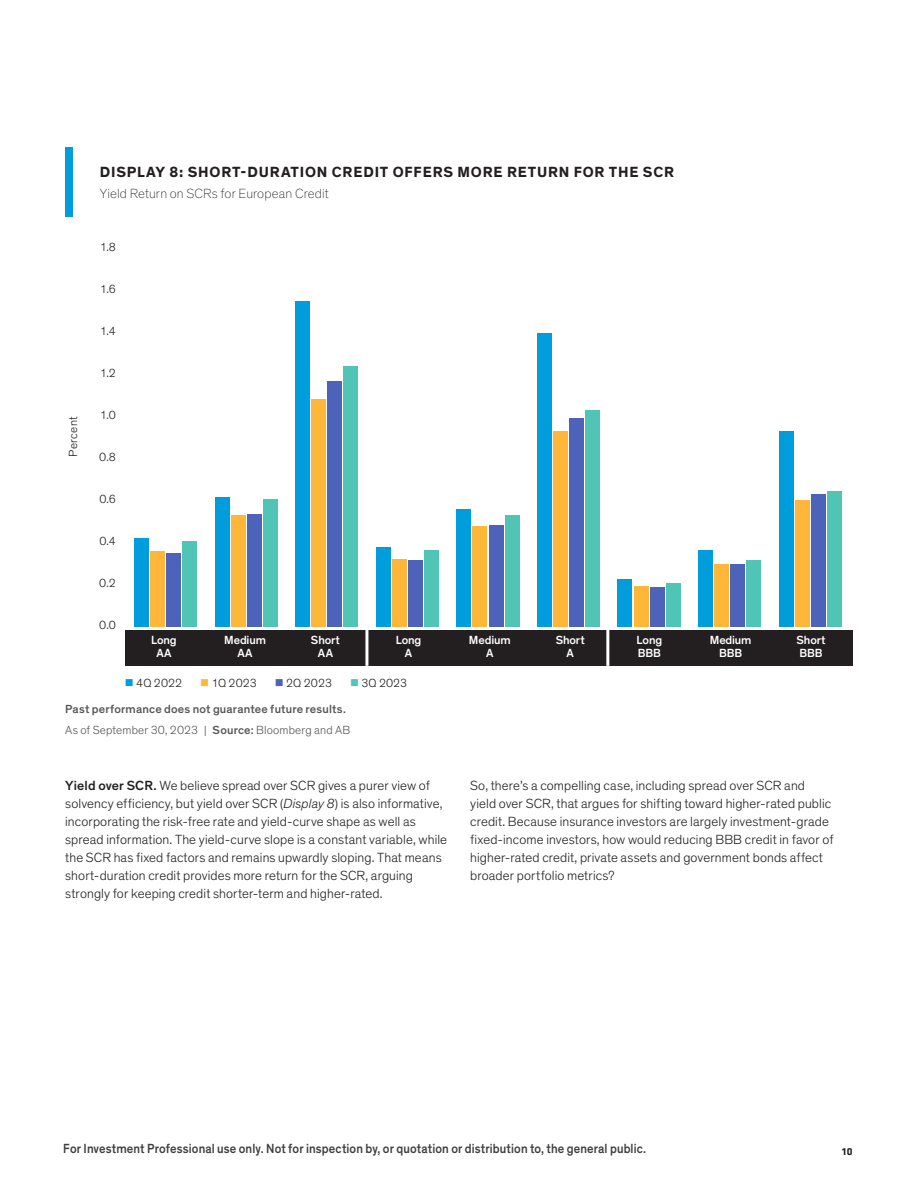
<style>
.page{position:relative;width:918px;height:1188px;background:#fff}
.page>*{position:absolute;margin:0;border:0;box-sizing:border-box;transform-origin:0 0}
.t1{font:700 15px "Theinhardt";letter-spacing:.055em;color:#231f20}
.t2{font:300 13.5px/18px "Theinhardt";letter-spacing:.01em;color:#231f20}
.t3{font:500 13.5px "Theinhardt";letter-spacing:.01em;color:#3e3e3f;scale:.9 1}
.t4{font:100 13.5px "Theinhardt";letter-spacing:.01em;color:#231f20}
.t5{font:500 12px/20.2px "Theinhardt";letter-spacing:.015em;color:#57585a}
.t6{font:500 12px/13.2px "Theinhardt";letter-spacing:-.01em;color:#fff;text-align:center}
.t7{font:300 12px "Theinhardt";letter-spacing:.005em;color:#231f20}
.t8{font:300 12px "Theinhardt";letter-spacing:.03em;color:#231f20}
.t9{font:700 10.5px "Klavika";color:#231f20}
.s1{color:#009ddc}
.s2{color:#ffb639}
.s3{color:#4c63b9}
.s4{color:#51c5b5}
.s5{font-weight:300}
.s6{font-weight:500}
.s7{font-style:italic}
</style>
<div class="page">
<div style="left:65px;top:147px;width:8px;height:69px;background:#009ddc"></div>
<div style="left:125px;top:630px;width:728px;height:35px;background:#231f20"></div>
<div style="left:183px;top:541px;width:14px;height:85px;background:#51c5b5"></div>
<div style="left:263px;top:499px;width:15px;height:127px;background:#51c5b5"></div>
<div style="left:344px;top:366px;width:14px;height:260px;background:#51c5b5"></div>
<div style="left:424px;top:550px;width:15px;height:76px;background:#51c5b5"></div>
<div style="left:505px;top:515px;width:14px;height:111px;background:#51c5b5"></div>
<div style="left:585px;top:410px;width:15px;height:216px;background:#51c5b5"></div>
<div style="left:666px;top:583px;width:14px;height:43px;background:#51c5b5"></div>
<div style="left:746px;top:560px;width:15px;height:66px;background:#51c5b5"></div>
<div style="left:827px;top:491px;width:15px;height:135px;background:#51c5b5"></div>
<div style="left:166px;top:553px;width:15px;height:73px;background:#4c63b9"></div>
<div style="left:247px;top:514px;width:15px;height:112px;background:#4c63b9"></div>
<div style="left:328px;top:381px;width:14px;height:245px;background:#4c63b9"></div>
<div style="left:408px;top:560px;width:15px;height:66px;background:#4c63b9"></div>
<div style="left:489px;top:525px;width:14px;height:101px;background:#4c63b9"></div>
<div style="left:569px;top:418px;width:15px;height:208px;background:#4c63b9"></div>
<div style="left:650px;top:587px;width:14px;height:39px;background:#4c63b9"></div>
<div style="left:730px;top:564px;width:15px;height:62px;background:#4c63b9"></div>
<div style="left:811px;top:494px;width:14px;height:132px;background:#4c63b9"></div>
<div style="left:150px;top:551px;width:15px;height:75px;background:#ffb639"></div>
<div style="left:231px;top:515px;width:14px;height:111px;background:#ffb639"></div>
<div style="left:311px;top:399px;width:15px;height:227px;background:#ffb639"></div>
<div style="left:392px;top:559px;width:15px;height:67px;background:#ffb639"></div>
<div style="left:473px;top:526px;width:14px;height:100px;background:#ffb639"></div>
<div style="left:553px;top:431px;width:15px;height:195px;background:#ffb639"></div>
<div style="left:634px;top:586px;width:14px;height:40px;background:#ffb639"></div>
<div style="left:714px;top:564px;width:15px;height:62px;background:#ffb639"></div>
<div style="left:795px;top:500px;width:14px;height:126px;background:#ffb639"></div>
<div style="left:134px;top:538px;width:15px;height:88px;background:#009ddc"></div>
<div style="left:215px;top:497px;width:14px;height:129px;background:#009ddc"></div>
<div style="left:295px;top:301px;width:15px;height:325px;background:#009ddc"></div>
<div style="left:376px;top:547px;width:14px;height:79px;background:#009ddc"></div>
<div style="left:456px;top:509px;width:15px;height:117px;background:#009ddc"></div>
<div style="left:537px;top:333px;width:15px;height:293px;background:#009ddc"></div>
<div style="left:618px;top:579px;width:14px;height:47px;background:#009ddc"></div>
<div style="left:698px;top:550px;width:15px;height:76px;background:#009ddc"></div>
<div style="left:779px;top:431px;width:14px;height:195px;background:#009ddc"></div>
<hr style="left:606px;top:629px;width:3px;height:37px;background:#fff">
<hr style="left:365px;top:629px;width:3px;height:37px;background:#fff">
<p class="t8" style="left:66px;top:457px;width:42px;rotate:-90deg">Percent</p>
<p class="t1" style="left:100px;top:163px;width:576px">DISPLAY 8: SHORT-DURATION CREDIT OFFERS MORE RETURN FOR THE SCR</p>
<p class="t4" style="left:100px;top:186px;width:231px">Yield Return on SCRs for European Credit</p>
<p class="t7" style="left:100px;top:240px;width:18px">1.8</p>
<p class="t7" style="left:100px;top:282px;width:18px">1.6</p>
<p class="t7" style="left:100px;top:324px;width:18px">1.4</p>
<p class="t7" style="left:100px;top:366px;width:18px">1.2</p>
<p class="t7" style="left:100px;top:408px;width:18px">1.0</p>
<p class="t7" style="left:99px;top:450px;width:18px">0.8</p>
<p class="t7" style="left:99px;top:492px;width:18px">0.6</p>
<p class="t7" style="left:99px;top:534px;width:18px">0.4</p>
<p class="t7" style="left:99px;top:576px;width:18px">0.2</p>
<p class="t7" style="left:99px;top:618px;width:18px">0.0</p>
<p class="t6" style="left:151px;top:634px;width:27px">Long<br>AA</p>
<p class="t6" style="left:224px;top:634px;width:43px">Medium<br>AA</p>
<p class="t6" style="left:311px;top:634px;width:31px">Short<br>AA</p>
<p class="t6" style="left:396px;top:634px;width:27px">Long<br>A</p>
<p class="t6" style="left:469px;top:634px;width:43px">Medium<br>A</p>
<p class="t6" style="left:556px;top:634px;width:31px">Short<br>A</p>
<p class="t6" style="left:637px;top:634px;width:27px;text-align:left">Long<br>BBB</p>
<p class="t6" style="left:710px;top:634px;width:43px">Medium<br>BBB</p>
<p class="t6" style="left:797px;top:634px;width:31px;text-align:left">Short<br>BBB</p>
<p class="t7" style="left:125px;top:676px;width:59px"><span class="s1">■</span> 4Q 2022</p>
<p class="t7" style="left:200px;top:676px;width:58px"><span class="s2">■</span> 1Q 2023</p>
<p class="t7" style="left:275px;top:676px;width:59px"><span class="s3">■</span> 2Q 2023</p>
<p class="t7" style="left:350px;top:676px;width:59px"><span class="s4">■</span> 3Q 2023</p>
<p class="t5" style="left:65px;top:699px;width:287px">Past performance does not guarantee future results.<br><span class="s5">As of September 30, 2023 |</span> Source: <span class="s5">Bloomberg and AB</span></p>
<p class="t2" style="left:65px;top:776px;width:383px"><span class="s6">Yield over SCR.</span> We believe spread over SCR gives a purer view of solvency efficiency, but yield over SCR (<span class="s7">Display 8</span>) is also informative, incorporating the risk-free rate and yield-curve shape as well as spread information. The yield-curve slope is a constant variable, while the SCR has fixed factors and remains upwardly sloping. That means short-duration credit provides more return for the SCR, arguing strongly for keeping credit shorter-term and higher-rated.</p>
<p class="t2" style="left:470px;top:776px;width:365px">So, there’s a compelling case, including spread over SCR and yield over SCR, that argues for shifting toward higher-rated public credit. Because insurance investors are largely investment-grade fixed-income investors, how would reducing BBB credit in favor of higher-rated credit, private assets and government bonds affect broader portfolio metrics?</p>
<p class="t3" style="left:63px;top:1140px;width:649px">For Investment Professional use only. Not for inspection by, or quotation or distribution to, the general public.</p>
<p class="t9" style="left:842px;top:1144px;width:12px">10</p>
</div>
